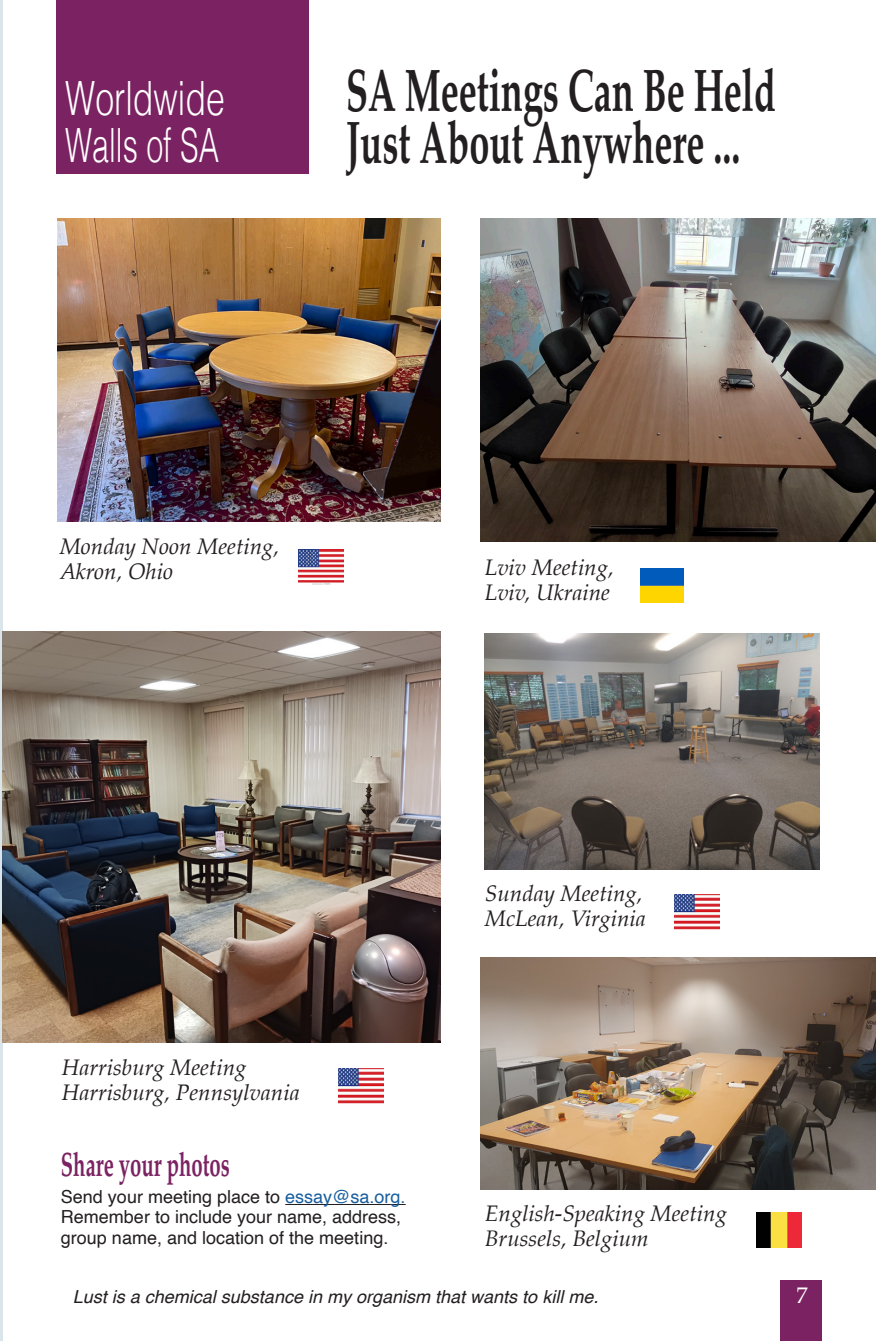
<style>
.page{position:relative;width:876px;height:1341px;background:#fff}
.page>*{position:absolute;margin:0;border:0;box-sizing:border-box;transform-origin:0 0}
.Body_Serif_1{font:700 60.07px "Palatino";color:#231f20;scale:.6 1}
.Section_Heds{font:300 47.25px "Helvetica";color:#fff;scale:.71 1}
.Section_Heds-2{font:300 47.25px "Helvetica";color:#fff;scale:.64 1}
.TOC_title{font:700 33.75px "Palatino";color:#7b2362;scale:.6 1}
.t1{font:italic 22.5px "Palatino";color:#231f20}
.t2{font:22.5px "Palatino";color:#fff}
.TOC_title-2{font:18px "Helvetica";color:#231f20}
.t3{font:italic 18px "Helvetica";color:#231f20}
.s1{color:#175d9e}
</style>
<div class="page">
<hr style="left:0;top:0;width:2px;height:1341px;background:#dae5eb">
<hr style="left:285px;top:1204px;width:120px;height:1px;background:#231f20">
<div style="left:56px;top:0;width:252px;height:174px;background:#7b2362"></div>
<div style="left:780px;top:1280px;width:41px;height:61px;background:#7b2362"></div>
<img style="left:2px;top:632px;width:438px;height:410px">
<img style="left:57px;top:218px;width:383px;height:304px">
<img style="left:480px;top:218px;width:395px;height:324px">
<img style="left:298px;top:550px;width:45px;height:35px">
<img style="left:338px;top:1068px;width:45px;height:35px">
<img style="left:480px;top:958px;width:395px;height:231px">
<img style="left:484px;top:633px;width:335px;height:236px">
<img style="left:756px;top:1212px;width:45px;height:35px">
<img style="left:674px;top:894px;width:45px;height:35px">
<img style="left:640px;top:569px;width:42px;height:33px">
<p class="Section_Heds" style="left:65px;top:58px;width:226px">Worldwide</p>
<p class="Section_Heds-2" style="left:65px;top:105px;width:242px">Walls of SA</p>
<p class="Body_Serif_1" style="left:346px;top:39px;width:717px">SA Meetings Can Be Held</p>
<p class="Body_Serif_1" style="left:346px;top:91px;width:658px">Just About Anywhere ...</p>
<p class="t1" style="left:60px;top:527px;width:221px">Monday Noon Meeting,</p>
<p class="t1" style="left:60px;top:552px;width:115px">Akron, Ohio</p>
<p class="t1" style="left:484px;top:548px;width:130px">Lviv Meeting,</p>
<p class="t1" style="left:484px;top:573px;width:127px">Lviv, Ukraine</p>
<p class="t1" style="left:62px;top:1048px;width:186px">Harrisburg Meeting</p>
<p class="t1" style="left:62px;top:1073px;width:239px">Harrisburg, Pennsylvania</p>
<p class="TOC_title" style="left:61px;top:1136px;width:283px">Share your photos</p>
<p class="TOC_title-2" style="left:61px;top:1183px;width:346px">Send your meeting place to <span class="s1">essay@sa.org.</span></p>
<p class="TOC_title-2" style="left:61px;top:1203px;width:342px">Remember to include your name, address,</p>
<p class="TOC_title-2" style="left:61px;top:1223px;width:329px">group name, and location of the meeting.</p>
<p class="t1" style="left:484px;top:875px;width:159px">Sunday Meeting,</p>
<p class="t1" style="left:484px;top:900px;width:162px">McLean, Virginia</p>
<p class="t1" style="left:484px;top:1195px;width:243px">English-Speaking Meeting</p>
<p class="t1" style="left:484px;top:1219px;width:165px">Brussels, Belgium</p>
<p class="t3" style="left:73px;top:1283px;width:527px">Lust is a chemical substance in my organism that wants to kill me.</p>
<p class="t2" style="left:796px;top:1277px;width:13px">7</p>
</div>
